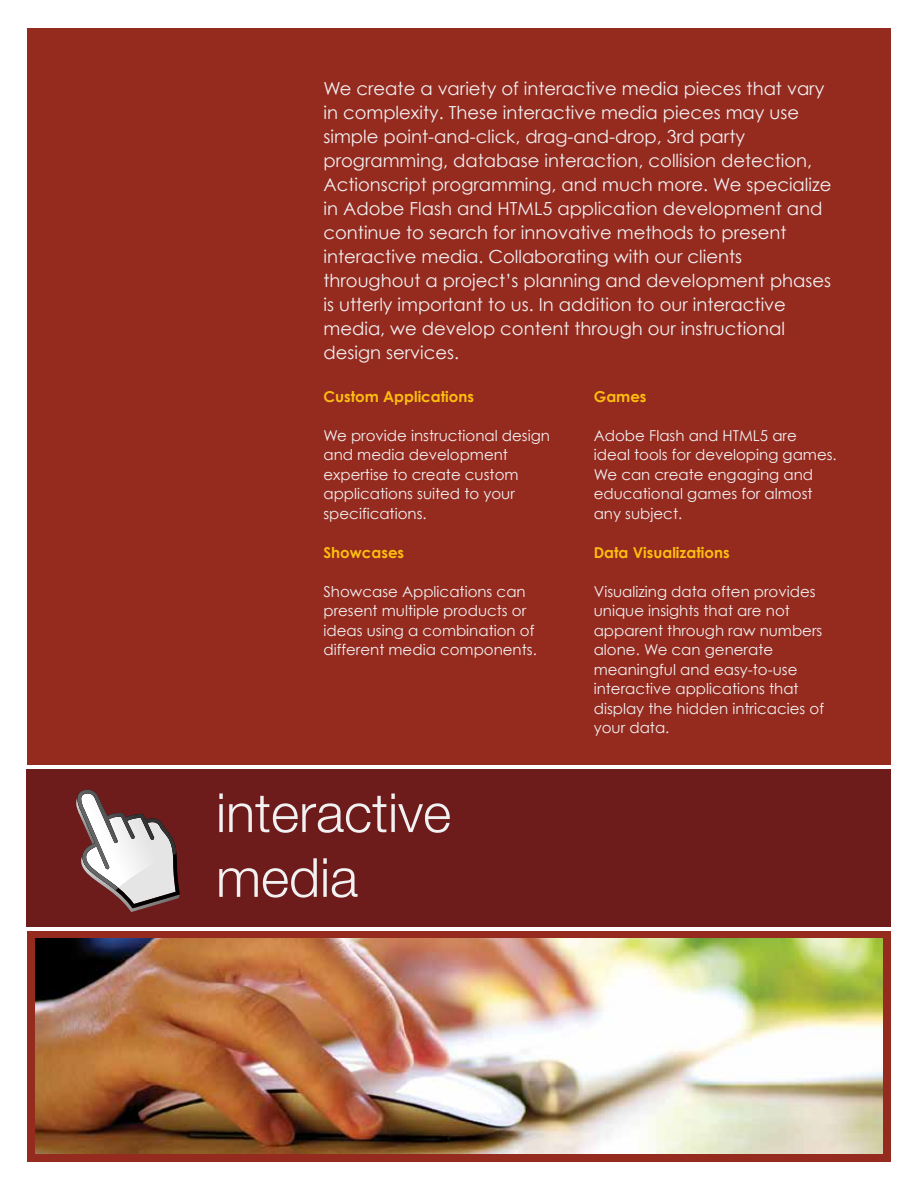
<style>
.page{position:relative;width:918px;height:1188px;background:#fff}
.page>*{position:absolute;margin:0;border:0;box-sizing:border-box;transform-origin:0 0}
.t1{font:300 54px/64.8px "Helvetica Neue";color:#f1f1f2}
.t2{font:18px/24px "Century Gothic";color:#f1f1f2}
.t3{font:15px/19.5px "Century Gothic";color:#f1f1f2}
.t4{font:700 15px "Century Gothic";color:#fdbd10}
</style>
<div class="page">
<div style="left:27px;top:28px;width:864px;height:1134px;background:#952a1f"></div>
<div style="left:27px;top:765px;width:864px;height:165px;background:linear-gradient(to right,#fff,#fff)"></div>
<div style="left:27px;top:769px;width:864px;height:157px;background:#6e1b1b"></div>
<svg style="left:76px;top:789px;width:104px;height:123px"></svg>
<img style="left:35px;top:938px;width:847px;height:215px">
<p class="t2" style="left:324px;top:76px;width:509px">We create a variety of interactive media pieces that vary in complexity. These interactive media pieces may use simple point-and-click, drag-and-drop, 3rd party programming, database interaction, collision detection, Actionscript programming, and much more. We specialize in Adobe Flash and HTML5 application development and continue to search for innovative methods to present interactive media. Collaborating with our clients throughout a project’s planning and development phases is utterly important to us. In addition to our interactive media, we develop content through our instructional design services.</p>
<p class="t4" style="left:324px;top:387px;width:152px">Custom Applications</p>
<p class="t3" style="left:324px;top:425px;width:228px">We provide instructional design and media development expertise to create custom applications suited to your specifications.</p>
<p class="t4" style="left:324px;top:543px;width:82px">Showcases</p>
<p class="t3" style="left:324px;top:581px;width:215px">Showcase Applications can present multiple products or ideas using a combination of different media components.</p>
<p class="t4" style="left:594px;top:387px;width:54px">Games</p>
<p class="t3" style="left:594px;top:425px;width:245px">Adobe Flash and HTML5 are ideal tools for developing games.<br>We can create engaging and educational games for almost any subject.</p>
<p class="t4" style="left:594px;top:543px;width:137px">Data Visualizations</p>
<p class="t3" style="left:594px;top:581px;width:232px">Visualizing data often provides unique insights that are not apparent through raw numbers alone. We can generate meaningful and easy-to-use interactive applications that display the hidden intricacies of your data.</p>
<h1 class="t1" style="left:216px;top:776px;width:237px">interactive media</h1>
</div>
